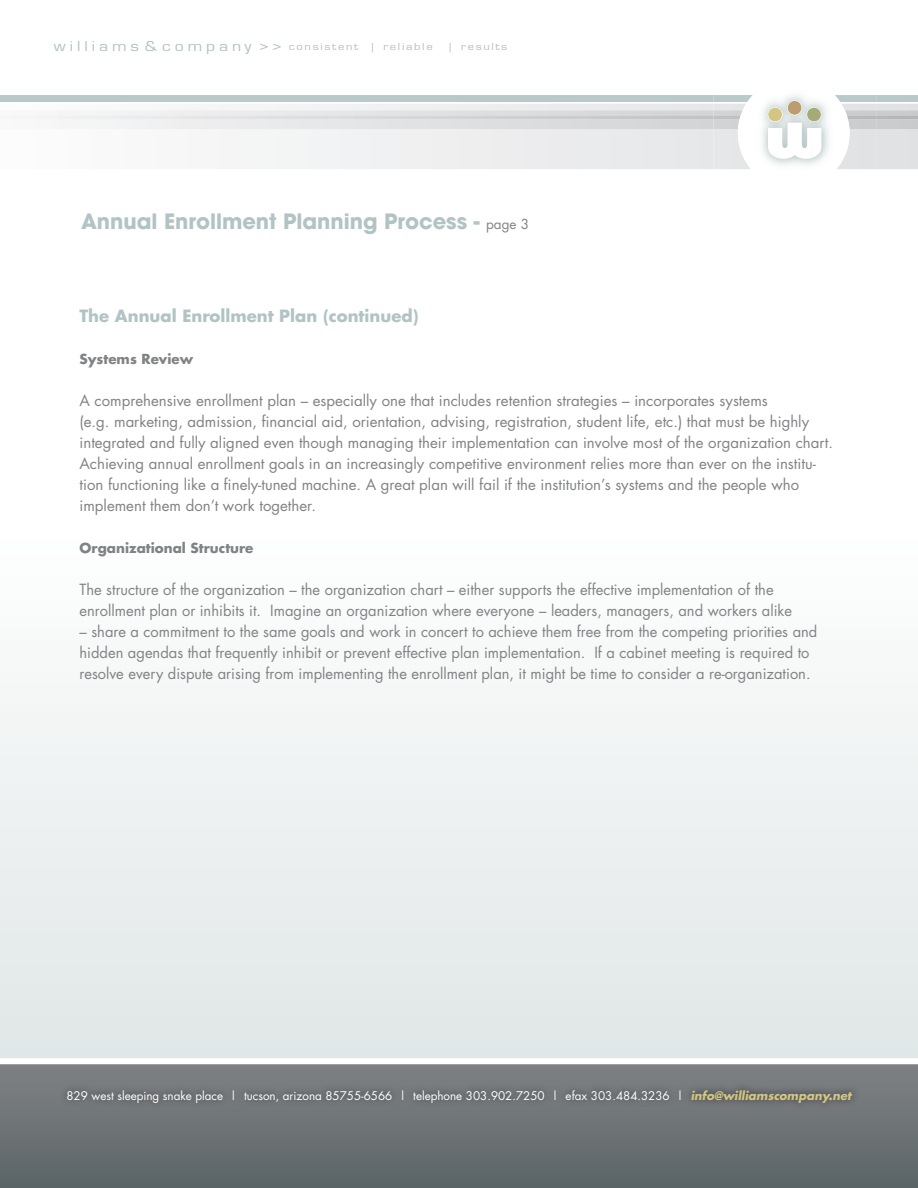
<style>
.page{position:relative;width:918px;height:1188px;background:#fff}
.page>*{position:absolute;margin:0;border:0;box-sizing:border-box;transform-origin:0 0}
.t1{font:700 21px "Avant Garde";color:#b2c3c4}
.t2{font:700 16.5px "Futura";color:#b2c3c4}
.t3{font:15px/21px "Futura";color:#808285}
.t4{font:700 13.5px "Futura";color:#808285}
.t5{font:13.2px "Eurostile";letter-spacing:.25em;color:#b2c3c4;scale:1.19 1}
.t6{font:11.7px "Futura";color:#fff}
.t7{font:9.45px "Eurostile";letter-spacing:.15em;color:#bcbdc0;scale:1.19 1}
.s1{font-size:9.45px;color:#bcbdc0}
.s2{font-family:"Futura";font-weight:400;font-size:13.5px;color:#808285}
.s3{font-weight:700;font-style:italic;color:#d2c682}
</style>
<div class="page">
<div style="left:0;top:534px;width:918px;height:528px;background:linear-gradient(to bottom,#fefefe,#e0e6e6)"></div>
<div style="left:0;top:1062px;width:918px;height:126px;background:linear-gradient(to bottom,#828487,#5b6466)"></div>
<div style="left:60px;top:1083px;width:800px;height:28px;background:#231f20;opacity:.75"></div>
<svg style="left:0;top:95px;width:918px;height:74px"></svg>
<div style="left:0;top:1058px;width:918px;height:6px;background:#fff"></div>
<p class="t5" style="left:54px;top:39px;width:257px">williams &amp; company &gt;&gt; <span class="s1">consistent</span></p>
<p class="t7" style="left:371px;top:41px;width:53px">| reliable</p>
<p class="t7" style="left:449px;top:41px;width:51px">| results</p>
<p class="t1" style="left:81px;top:207px;width:450px">Annual Enrollment Planning Process - <span class="s2">page 3</span></p>
<p class="t2" style="left:80px;top:305px;width:340px">The Annual Enrollment Plan (continued)</p>
<p class="t4" style="left:80px;top:350px;width:115px">Systems Review</p>
<p class="t3" style="left:80px;top:390px;width:690px">A comprehensive enrollment plan – especially one that includes retention strategies – incorporates systems</p>
<p class="t3" style="left:80px;top:411px;width:755px">(e.g. marketing, admission, financial aid, orientation, advising, registration, student life, etc.) that must be highly integrated and fully aligned even though managing their implementation can involve most of the organization chart.<br>Achieving annual enrollment goals in an increasingly competitive environment relies more than ever on the institu&shy;tion functioning like a finely-tuned machine. A great plan will fail if the institution’s systems and the people who implement them don’t work together.</p>
<p class="t4" style="left:80px;top:539px;width:175px">Organizational Structure</p>
<p class="t3" style="left:80px;top:579px;width:696px">The structure of the organization – the organization chart – either supports the effective implementation of the</p>
<p class="t3" style="left:80px;top:600px;width:714px">enrollment plan or inhibits it. Imagine an organization where everyone – leaders, managers, and workers alike</p>
<p class="t3" style="left:80px;top:621px;width:739px">– share a commitment to the same goals and work in concert to achieve them free from the competing priorities and hidden agendas that frequently inhibit or prevent effective plan implementation. If a cabinet meeting is required to resolve every dispute arising from implementing the enrollment plan, it might be time to consider a re-organization.</p>
<p class="t6" style="left:66px;top:1088px;width:787px">829 west sleeping snake place | tucson, arizona 85755-6566 | telephone 303.902.7250 | efax 303.484.3236 | <span class="s3">info@williamscompany.net</span></p>
</div>
